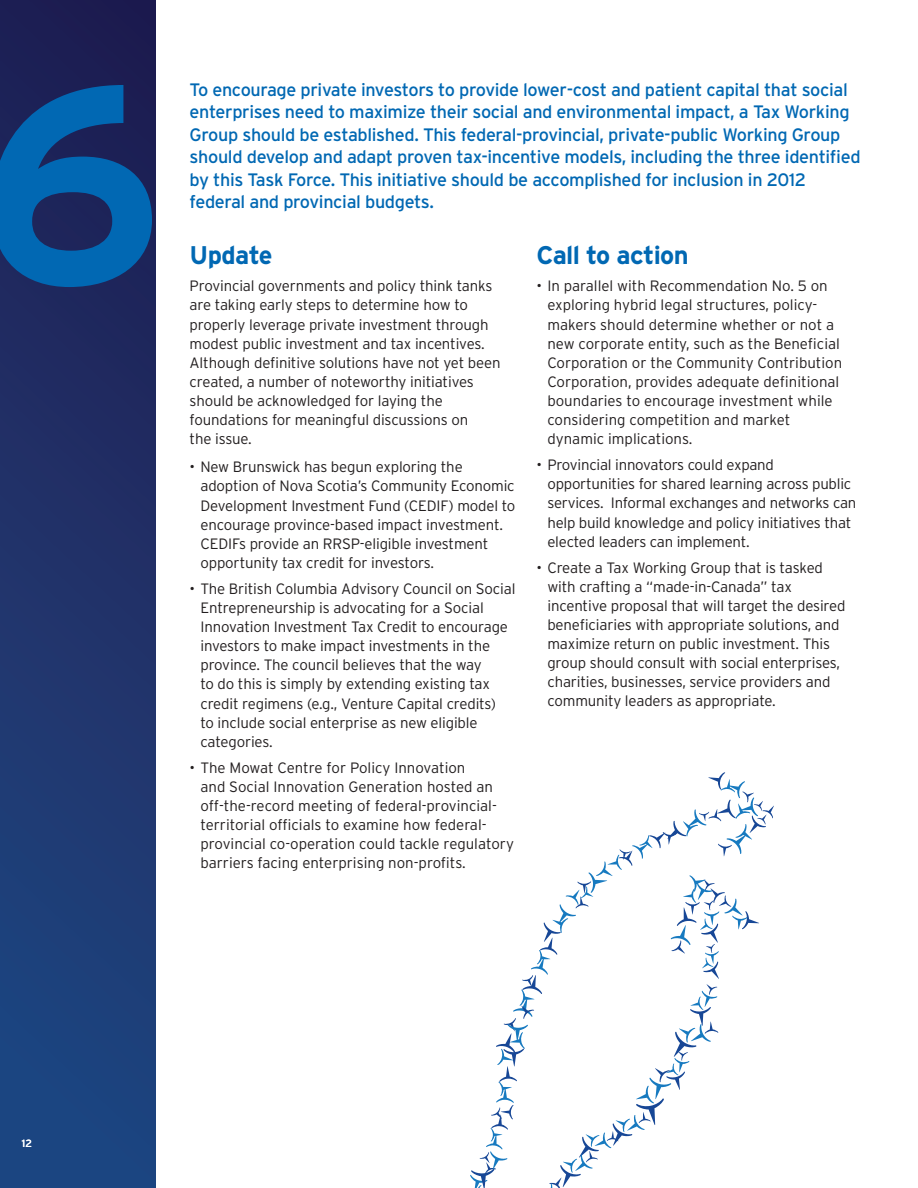
<style>
.page{position:relative;width:918px;height:1188px;background:#fff}
.page>*{position:absolute;margin:0;border:0;box-sizing:border-box;transform-origin:0 0}
.t1{font:700 279.9px "Interstate";color:#0168b3}
.t2{font:700 25.5px "Interstate";letter-spacing:-.025em;color:#0168b3}
.t3{font:18px/22.5px "Interstate";letter-spacing:-.02em;color:#0168b3}
.t4{font:300 15px/19.2px "Interstate";letter-spacing:-.01em;color:#231f20}
.t5{font:10.5px "Interstate";color:#fff}
</style>
<div class="page">
<div style="left:0;top:0;width:155px;height:1188px;background:linear-gradient(to bottom,#1f1c50,#1e4783)"></div>
<svg style="left:470px;top:772px;width:304px;height:416px"></svg>
<h1 class="t1" style="left:-22px;top:29px;width:187px">6</h1>
<p class="t3" style="left:190px;top:78px;width:673px">To encourage private investors to provide lower-cost and patient capital that social enterprises need to maximize their social and environmental impact, a Tax Working Group should be established. This federal-provincial, private-public Working Group should develop and adapt proven tax-incentive models, including the three identified by this Task Force. This initiative should be accomplished for inclusion in 2012 federal and provincial budgets.</p>
<h2 class="t2" style="left:190px;top:241px;width:84px">Update</h2>
<p class="t4" style="left:190px;top:276px;width:312px">Provincial governments and policy think tanks are taking early steps to determine how to properly leverage private investment through modest public investment and tax incentives.<br>Although definitive solutions have not yet been created, a number of noteworthy initiatives should be acknowledged for laying the foundations for meaningful discussions on<br>the issue.</p>
<p class="t4" style="left:200px;top:457px;width:317px;text-indent:-11px">• New Brunswick has begun exploring the adoption of Nova Scotia’s Community Economic Development Investment Fund (CEDIF) model to encourage province-based impact investment.<br>CEDIFs provide an RRSP-eligible investment opportunity tax credit for investors.</p>
<p class="t4" style="left:200px;top:579px;width:317px;text-indent:-11px">• The British Columbia Advisory Council on Social Entrepreneurship is advocating for a Social Innovation Investment Tax Credit to encourage investors to make impact investments in the province. The council believes that the way<br>to do this is simply by extending existing tax credit regimens (e.g., Venture Capital credits)<br>to include social enterprise as new eligible categories.</p>
<p class="t4" style="left:200px;top:758px;width:315px;text-indent:-11px">• The Mowat Centre for Policy Innovation<br>and Social Innovation Generation hosted an off-the-record meeting of federal-provincial&shy;territorial officials to examine how federal&shy;provincial co-operation could tackle regulatory barriers facing enterprising non-profits.</p>
<h2 class="t2" style="left:537px;top:241px;width:154px">Call to action</h2>
<p class="t4" style="left:547px;top:276px;width:296px;text-indent:-11px">• In parallel with Recommendation No. 5 on exploring hybrid legal structures, policy&shy;makers should determine whether or not a new corporate entity, such as the Beneficial Corporation or the Community Contribution Corporation, provides adequate definitional boundaries to encourage investment while considering competition and market dynamic implications.</p>
<p class="t4" style="left:547px;top:455px;width:310px;text-indent:-11px">• Provincial innovators could expand opportunities for shared learning across public services. Informal exchanges and networks can help build knowledge and policy initiatives that elected leaders can implement.</p>
<p class="t4" style="left:547px;top:558px;width:300px;text-indent:-11px">• Create a Tax Working Group that is tasked with crafting a “made-in-Canada” tax incentive proposal that will target the desired beneficiaries with appropriate solutions, and maximize return on public investment. This group should consult with social enterprises, charities, businesses, service providers and community leaders as appropriate.</p>
<p class="t5" style="left:22px;top:1137px;width:12px">12</p>
</div>
